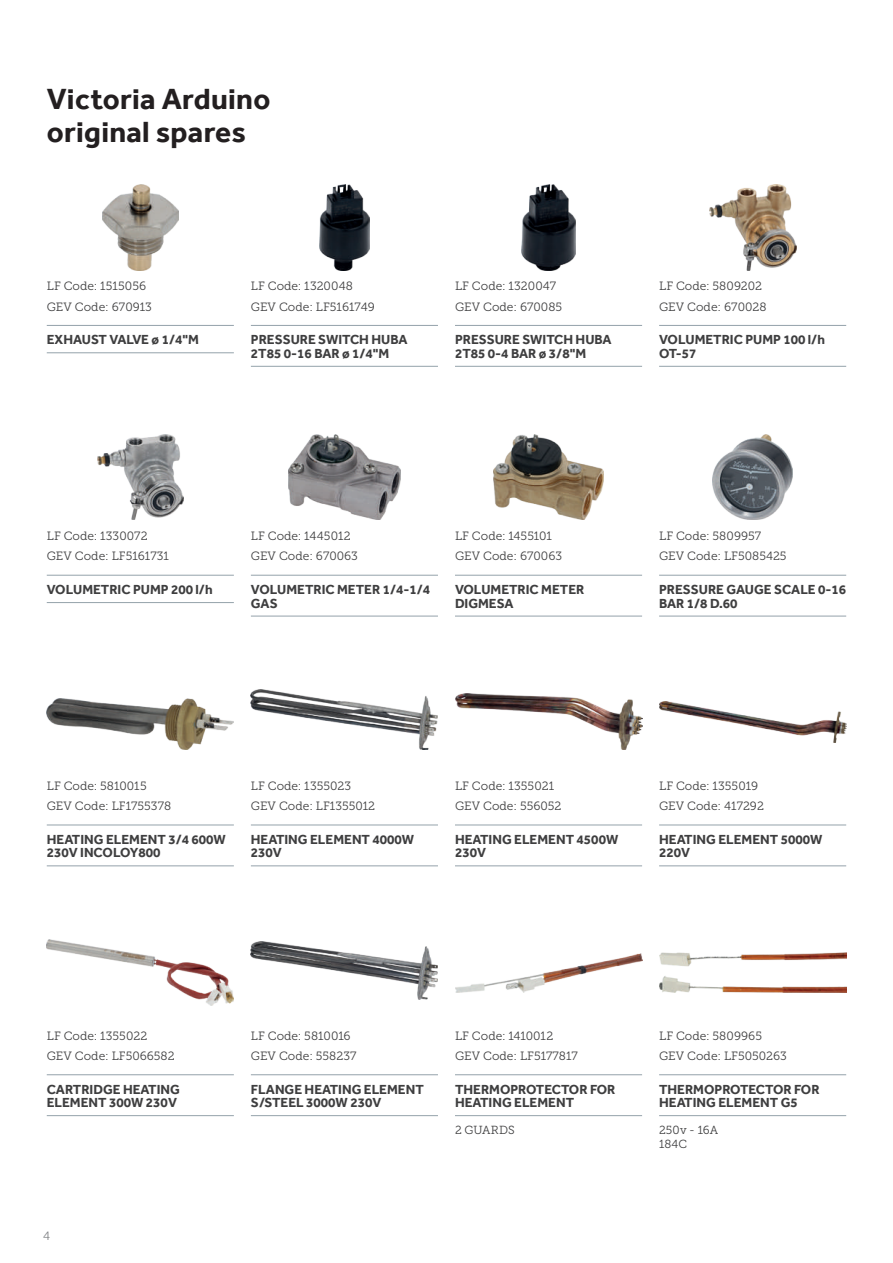
<style>
.page{position:relative;width:893px;height:1263px;background:#fff}
.page>*{position:absolute;margin:0;border:0;box-sizing:border-box;transform-origin:0 0}
.t1{font:700 30px/33px "Effra";letter-spacing:.01em;color:#231f20}
.t2{font:700 13.5px/13.5px "Effra";color:#3e3e3f}
.t3{font:12px/20.2px "Museo Slab 300";color:#3e3e3f}
.t4{font:12px "Museo Slab 300";color:#808285}
.t5{font:11.7px/13.5px "Museo Slab 300";letter-spacing:.01em;color:#3e3e3f}
</style>
<div class="page">
<hr style="left:47px;top:325px;width:187px;height:1px;background:#94a2aa">
<hr style="left:47px;top:352px;width:187px;height:1px;background:#94a2aa">
<img style="left:102px;top:185px;width:77px;height:85px">
<hr style="left:251px;top:325px;width:187px;height:1px;background:#94a2aa">
<hr style="left:251px;top:366px;width:187px;height:1px;background:#94a2aa">
<img style="left:319px;top:185px;width:50px;height:85px">
<hr style="left:455px;top:325px;width:187px;height:1px;background:#94a2aa">
<hr style="left:455px;top:366px;width:187px;height:1px;background:#94a2aa">
<img style="left:521px;top:185px;width:55px;height:85px">
<hr style="left:659px;top:325px;width:187px;height:1px;background:#94a2aa">
<hr style="left:659px;top:366px;width:187px;height:1px;background:#94a2aa">
<img style="left:709px;top:185px;width:87px;height:85px">
<hr style="left:47px;top:575px;width:187px;height:1px;background:#94a2aa">
<hr style="left:47px;top:602px;width:187px;height:1px;background:#94a2aa">
<img style="left:97px;top:435px;width:86px;height:85px">
<hr style="left:251px;top:575px;width:187px;height:1px;background:#94a2aa">
<hr style="left:251px;top:616px;width:187px;height:1px;background:#94a2aa">
<img style="left:288px;top:435px;width:113px;height:85px">
<hr style="left:455px;top:575px;width:187px;height:1px;background:#94a2aa">
<hr style="left:455px;top:616px;width:187px;height:1px;background:#94a2aa">
<img style="left:494px;top:435px;width:109px;height:85px">
<hr style="left:659px;top:575px;width:187px;height:1px;background:#94a2aa">
<hr style="left:659px;top:616px;width:187px;height:1px;background:#94a2aa">
<img style="left:713px;top:435px;width:80px;height:85px">
<hr style="left:47px;top:825px;width:187px;height:1px;background:#94a2aa">
<hr style="left:47px;top:865px;width:187px;height:1px;background:#94a2aa">
<img style="left:47px;top:698px;width:187px;height:51px">
<hr style="left:251px;top:825px;width:187px;height:1px;background:#94a2aa">
<hr style="left:251px;top:865px;width:187px;height:1px;background:#94a2aa">
<img style="left:251px;top:690px;width:187px;height:59px">
<hr style="left:455px;top:825px;width:187px;height:1px;background:#94a2aa">
<hr style="left:455px;top:865px;width:187px;height:1px;background:#94a2aa">
<img style="left:455px;top:693px;width:187px;height:56px">
<hr style="left:659px;top:825px;width:187px;height:1px;background:#94a2aa">
<hr style="left:659px;top:865px;width:187px;height:1px;background:#94a2aa">
<img style="left:659px;top:701px;width:187px;height:41px">
<hr style="left:47px;top:1074px;width:187px;height:1px;background:#94a2aa">
<hr style="left:47px;top:1115px;width:187px;height:1px;background:#94a2aa">
<img style="left:47px;top:939px;width:187px;height:67px">
<hr style="left:251px;top:1074px;width:187px;height:1px;background:#94a2aa">
<hr style="left:251px;top:1115px;width:187px;height:1px;background:#94a2aa">
<img style="left:251px;top:941px;width:187px;height:58px">
<hr style="left:455px;top:1074px;width:187px;height:1px;background:#94a2aa">
<hr style="left:455px;top:1115px;width:187px;height:1px;background:#94a2aa">
<img style="left:455px;top:953px;width:187px;height:39px">
<hr style="left:659px;top:1074px;width:187px;height:1px;background:#94a2aa">
<hr style="left:659px;top:1115px;width:187px;height:1px;background:#94a2aa">
<img style="left:659px;top:953px;width:187px;height:39px">
<h1 class="t1" style="left:47px;top:82px;width:225px">Victoria Arduino original spares</h1>
<p class="t3" style="left:47px;top:276px;width:107px">LF Code: 1515056<br>GEV Code: 670913</p>
<p class="t2" style="left:47px;top:333px;width:154px">EXHAUST VALVE ø 1/4"M</p>
<p class="t3" style="left:251px;top:276px;width:125px">LF Code: 1320048<br>GEV Code: LF5161749</p>
<p class="t2" style="left:251px;top:333px;width:158px">PRESSURE SWITCH HUBA<br>2T85 0-16 BAR ø 1/4"M</p>
<p class="t3" style="left:455px;top:276px;width:109px">LF Code: 1320047<br>GEV Code: 670085</p>
<p class="t2" style="left:455px;top:333px;width:158px">PRESSURE SWITCH HUBA<br>2T85 0-4 BAR ø 3/8"M</p>
<p class="t3" style="left:659px;top:276px;width:109px">LF Code: 5809202<br>GEV Code: 670028</p>
<p class="t2" style="left:659px;top:333px;width:167px">VOLUMETRIC PUMP 100 l/h<br>OT-57</p>
<p class="t3" style="left:47px;top:526px;width:124px">LF Code: 1330072<br>GEV Code: LF5161731</p>
<p class="t2" style="left:47px;top:583px;width:167px">VOLUMETRIC PUMP 200 l/h</p>
<p class="t3" style="left:251px;top:526px;width:109px">LF Code: 1445012<br>GEV Code: 670063</p>
<p class="t2" style="left:251px;top:583px;width:181px">VOLUMETRIC METER 1/4-1/4<br>GAS</p>
<p class="t3" style="left:455px;top:526px;width:109px">LF Code: 1455101<br>GEV Code: 670063</p>
<p class="t2" style="left:455px;top:583px;width:131px">VOLUMETRIC METER<br>DIGMESA</p>
<p class="t3" style="left:659px;top:526px;width:129px">LF Code: 5809957<br>GEV Code: LF5085425</p>
<p class="t2" style="left:659px;top:583px;width:189px">PRESSURE GAUGE SCALE 0-16<br>BAR 1/8 D.60</p>
<p class="t3" style="left:47px;top:776px;width:126px">LF Code: 5810015<br>GEV Code: LF1755378</p>
<p class="t2" style="left:47px;top:832px;width:181px">HEATING ELEMENT 3/4 600W<br>230V INCOLOY800</p>
<p class="t3" style="left:251px;top:776px;width:126px">LF Code: 1355023<br>GEV Code: LF1355012</p>
<p class="t2" style="left:251px;top:832px;width:165px">HEATING ELEMENT 4000W<br>230V</p>
<p class="t3" style="left:455px;top:776px;width:108px">LF Code: 1355021<br>GEV Code: 556052</p>
<p class="t2" style="left:455px;top:832px;width:165px">HEATING ELEMENT 4500W<br>230V</p>
<p class="t3" style="left:659px;top:776px;width:106px">LF Code: 1355019<br>GEV Code: 417292</p>
<p class="t2" style="left:659px;top:832px;width:165px">HEATING ELEMENT 5000W<br>220V</p>
<p class="t3" style="left:47px;top:1025px;width:129px">LF Code: 1355022<br>GEV Code: LF5066582</p>
<p class="t2" style="left:47px;top:1082px;width:135px">CARTRIDGE HEATING<br>ELEMENT 300W 230V</p>
<p class="t4" style="left:43px;top:1229px;width:9px">4</p>
<p class="t3" style="left:251px;top:1025px;width:107px">LF Code: 5810016<br>GEV Code: 558237</p>
<p class="t2" style="left:251px;top:1082px;width:174px">FLANGE HEATING ELEMENT<br>S/STEEL 3000W 230V</p>
<p class="t3" style="left:455px;top:1025px;width:124px">LF Code: 1410012<br>GEV Code: LF5177817</p>
<p class="t2" style="left:455px;top:1082px;width:162px">THERMOPROTECTOR FOR<br>HEATING ELEMENT</p>
<p class="t5" style="left:455px;top:1123px;width:61px">2 GUARDS</p>
<p class="t3" style="left:659px;top:1025px;width:129px">LF Code: 5809965<br>GEV Code: LF5050263</p>
<p class="t2" style="left:659px;top:1082px;width:162px">THERMOPROTECTOR FOR<br>HEATING ELEMENT G5</p>
<p class="t5" style="left:659px;top:1123px;width:61px">250v - 16A<br>184C</p>
</div>
